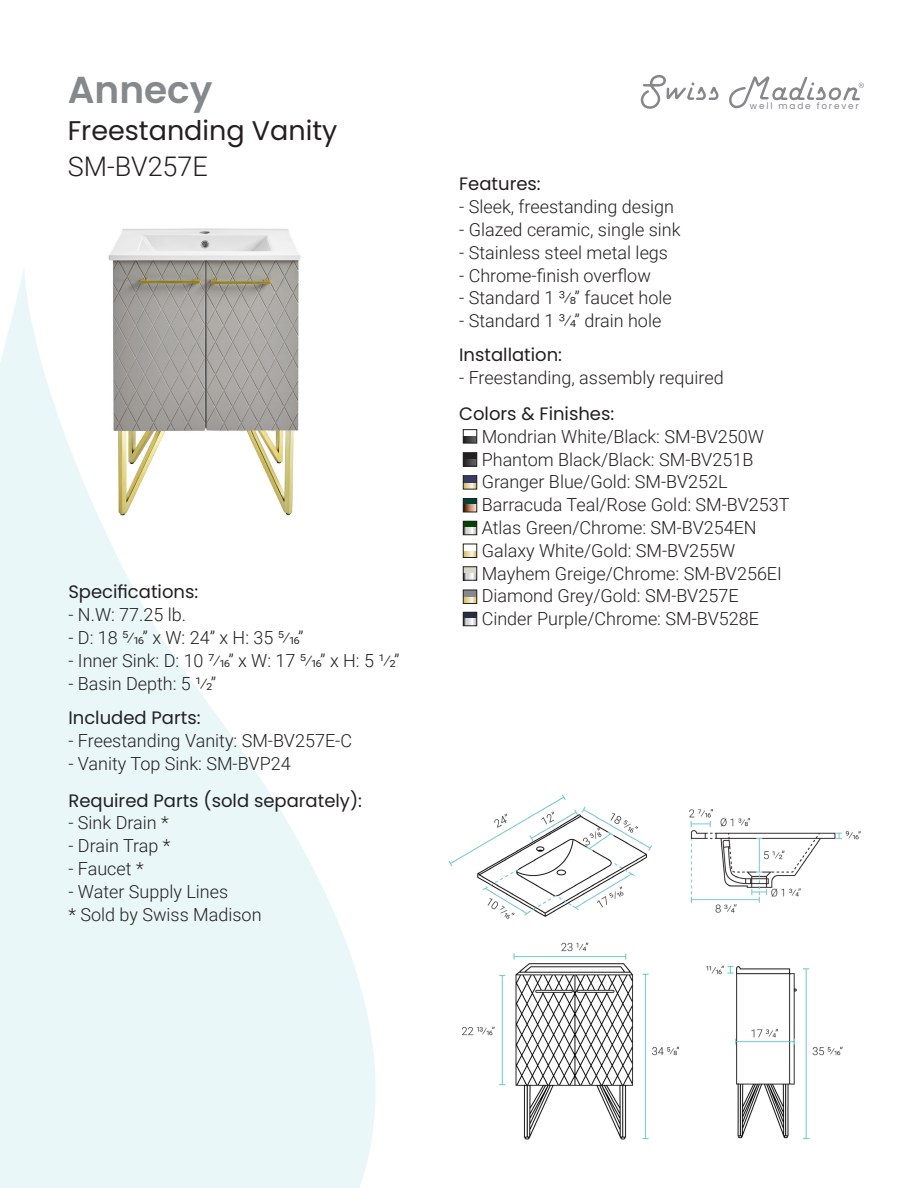
<style>
.page{position:relative;width:918px;height:1188px;background:#fff}
.page>*{position:absolute;margin:0;border:0;box-sizing:border-box;transform-origin:0 0}
.t1{font:600 37.5px "Poppins";color:#85898c}
.t2{font:27px "Poppins";color:#231f20}
.t3{font:300 27px "Roboto";color:#231f20}
.t4{font:300 18px "Roboto";color:#231f20}
.t5{font:18px "Poppins";color:#231f20}
.t6{font:9px "Poppins";letter-spacing:.2em;color:#85878a}
</style>
<div class="page">
<img style="left:108px;top:228px;width:193px;height:38px">
<svg style="left:0;top:266px;width:376px;height:922px;fill:#eaf7f8"></svg>
<img style="left:448px;top:794px;width:413px;height:346px">
<svg style="left:465px;top:551px;width:10px;height:5px"></svg>
<svg style="left:465px;top:597px;width:10px;height:5px"></svg>
<svg style="left:465px;top:483px;width:10px;height:4px"></svg>
<div style="left:463px;top:590px;width:14px;height:7px;background:#85898c"></div>
<div style="left:463px;top:476px;width:14px;height:7px;background:#373c66"></div>
<div style="left:463px;top:453px;width:14px;height:7px;background:#231f20"></div>
<div style="left:463px;top:498px;width:14px;height:7px;background:#034137"></div>
<div style="left:463px;top:521px;width:14px;height:7px;background:#034304"></div>
<div style="left:463px;top:567px;width:14px;height:7px;background:#d8d8c9"></div>
<div style="left:463px;top:612px;width:14px;height:7px;background:#2a2c41"></div>
<svg style="left:465px;top:459px;width:10px;height:5px"></svg>
<svg style="left:465px;top:436px;width:10px;height:5px"></svg>
<div style="left:463px;top:452px;width:14px;height:14px;border:1px solid #231f20"></div>
<div style="left:463px;top:429px;width:14px;height:14px;border:1px solid #231f20"></div>
<div style="left:463px;top:544px;width:14px;height:14px;border:1px solid #231f20"></div>
<div style="left:463px;top:590px;width:14px;height:14px;border:1px solid #231f20"></div>
<div style="left:463px;top:475px;width:14px;height:14px;border:1px solid #231f20"></div>
<svg style="left:465px;top:505px;width:10px;height:5px"></svg>
<svg style="left:465px;top:528px;width:10px;height:5px"></svg>
<svg style="left:465px;top:573px;width:10px;height:5px"></svg>
<svg style="left:465px;top:619px;width:10px;height:5px"></svg>
<div style="left:463px;top:498px;width:14px;height:14px;border:1px solid #231f20"></div>
<div style="left:463px;top:521px;width:14px;height:14px;border:1px solid #231f20"></div>
<div style="left:463px;top:567px;width:14px;height:13px;border:1px solid #231f20"></div>
<div style="left:463px;top:612px;width:14px;height:14px;border:1px solid #231f20"></div>
<svg style="left:641px;top:75px;width:78px;height:34px"></svg>
<svg style="left:729px;top:76px;width:135px;height:33px"></svg>
<p class="t1" style="left:68px;top:68px;width:146px">Annecy</p>
<p class="t2" style="left:68px;top:114px;width:271px">Freestanding Vanity</p>
<p class="t3" style="left:68px;top:148px;width:142px">SM-BV257E</p>
<p class="t5" style="left:68px;top:582px;width:131px">Specifications:</p>
<p class="t4" style="left:68px;top:602px;width:119px">- N.W: 77.25 lb.</p>
<p class="t4" style="left:68px;top:625px;width:237px">- D: 18 5/16” x W: 24” x H: 35 5/16”</p>
<p class="t4" style="left:68px;top:648px;width:333px">- Inner Sink: D: 10 7/16” x W: 17 5/16” x H: 5 1/2”</p>
<p class="t4" style="left:68px;top:671px;width:149px">- Basin Depth: 5 1/2”</p>
<p class="t5" style="left:68px;top:708px;width:134px">Included Parts:</p>
<p class="t4" style="left:68px;top:728px;width:285px">- Freestanding Vanity: SM-BV257E-C</p>
<p class="t4" style="left:68px;top:751px;width:224px">- Vanity Top Sink: SM-BVP24</p>
<p class="t5" style="left:68px;top:790px;width:295px">Required Parts (sold separately):</p>
<p class="t4" style="left:68px;top:810px;width:102px">- Sink Drain *</p>
<p class="t4" style="left:68px;top:833px;width:104px">- Drain Trap *</p>
<p class="t4" style="left:68px;top:856px;width:77px">- Faucet *</p>
<p class="t4" style="left:68px;top:879px;width:161px">- Water Supply Lines</p>
<p class="t4" style="left:68px;top:902px;width:195px">* Sold by Swiss Madison</p>
<p class="t6" style="left:750px;top:101px;width:111px">well made forever</p>
<p class="t5" style="left:459px;top:174px;width:83px">Features:</p>
<p class="t4" style="left:459px;top:194px;width:216px">- Sleek, freestanding design</p>
<p class="t4" style="left:459px;top:217px;width:223px">- Glazed ceramic, single sink</p>
<p class="t4" style="left:459px;top:240px;width:210px">- Stainless steel metal legs</p>
<p class="t4" style="left:459px;top:263px;width:193px">- Chrome-finish overflow</p>
<p class="t4" style="left:459px;top:285px;width:214px">- Standard 1 3/8” faucet hole</p>
<p class="t4" style="left:459px;top:308px;width:204px">- Standard 1 3/4” drain hole</p>
<p class="t5" style="left:459px;top:345px;width:104px">Installation:</p>
<p class="t4" style="left:459px;top:365px;width:266px">- Freestanding, assembly required</p>
<p class="t5" style="left:459px;top:403px;width:157px">Colors &amp; Finishes:</p>
<p class="t4" style="left:482px;top:424px;width:284px">Mondrian White/Black: SM-BV250W</p>
<p class="t4" style="left:482px;top:447px;width:273px">Phantom Black/Black: SM-BV251B</p>
<p class="t4" style="left:482px;top:469px;width:247px">Granger Blue/Gold: SM-BV252L</p>
<p class="t4" style="left:482px;top:492px;width:309px">Barracuda Teal/Rose Gold: SM-BV253T</p>
<p class="t4" style="left:482px;top:515px;width:277px">Atlas Green/Chrome: SM-BV254EN</p>
<p class="t4" style="left:482px;top:538px;width:255px">Galaxy White/Gold: SM-BV255W</p>
<p class="t4" style="left:482px;top:561px;width:302px">Mayhem Greige/Chrome: SM-BV256EI</p>
<p class="t4" style="left:482px;top:583px;width:258px">Diamond Grey/Gold: SM-BV257E</p>
<p class="t4" style="left:482px;top:606px;width:279px">Cinder Purple/Chrome: SM-BV528E</p>
</div>
